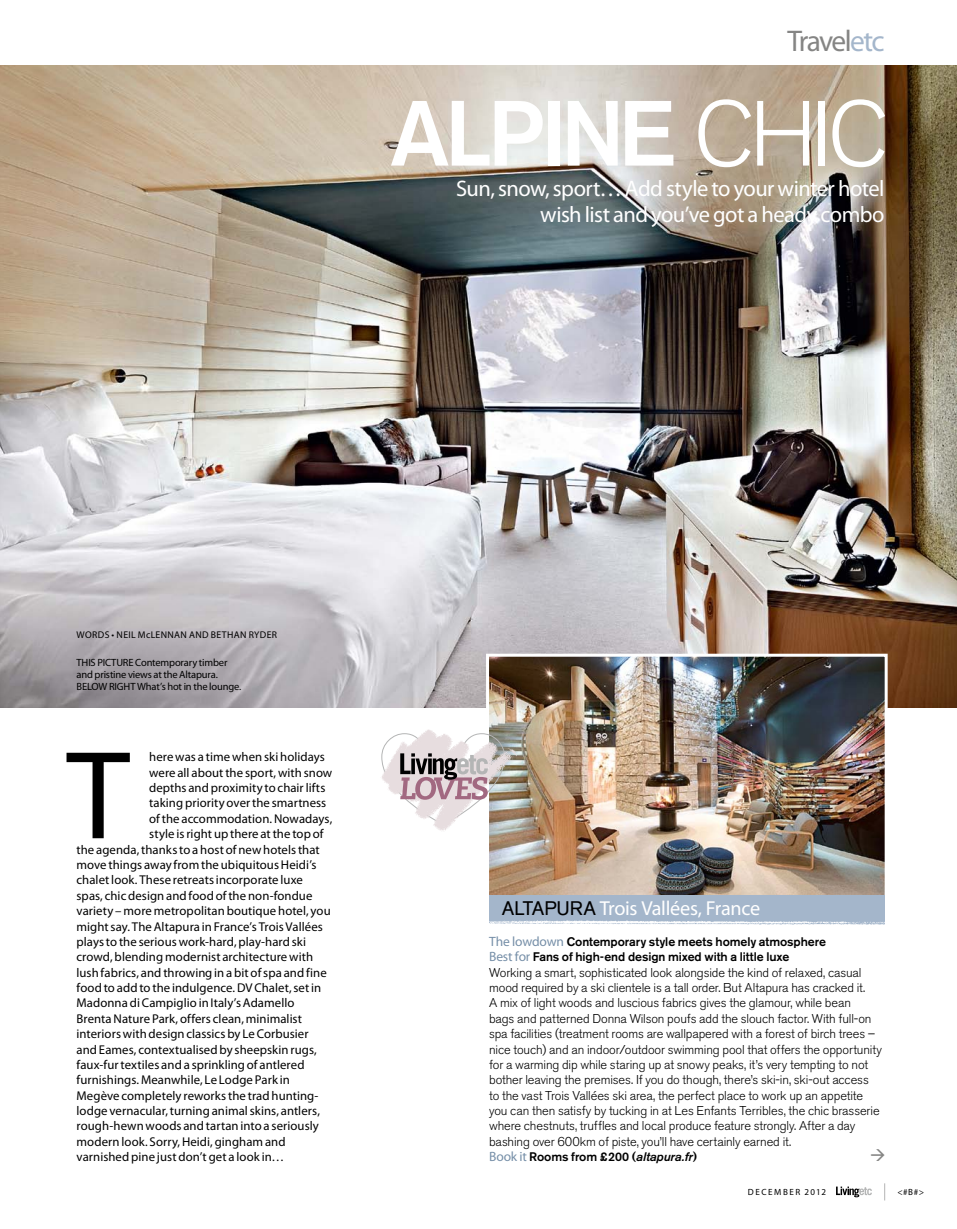
<style>
.page{position:relative;width:957px;height:1229px;background:#fff}
.page>*{position:absolute;margin:0;border:0;box-sizing:border-box;transform-origin:0 0}
.t1{font:126.75px "Myriad Pro";color:#000}
.t2{font:500 91.5px "Akzidenz Grotesk BE";letter-spacing:-.055em;color:#fff}
.t3{font:30px "Myriad Pro";letter-spacing:-.055em;color:#858584}
.t4{font:22.5px/25.5px "Myriad Pro";letter-spacing:-.025em;color:#fff;text-align:right}
.t5{font:20.25px "Myriad Pro";letter-spacing:-.02em;color:#fff}
.t6{font:12.75px "Myriad Pro";letter-spacing:.005em;color:#000}
.t7{font:300 12.75px/15.5px "Akzidenz Grotesk BE";letter-spacing:-.01em;color:#000}
.t8{font:500 12.3px/15.3px "Akzidenz Grotesk BE";letter-spacing:-.005em;color:#000}
.t9{font:10.5px/12px "Myriad Pro";letter-spacing:-.015em;color:#000}
.t10{font:9.75px "Myriad Pro";letter-spacing:.035em;color:#000}
.t11{font:9px "Myriad Pro";letter-spacing:.17em;color:#000}
.s1{color:#a4b6cb}
.s2{font-weight:300}
.s3{font-family:"Akzidenz Grotesk BE";font-size:19.5px;color:#000}
.s4{font-family:"Myriad Pro";font-weight:400;font-size:13.5px;color:#768fa8}
.s5{font-style:italic}
</style>
<div class="page">
<img style="left:0;top:66px;width:957px;height:641px">
<img style="left:490px;top:658px;width:393px;height:236px">
<div style="left:486px;top:654px;width:401px;height:246px;border:3px solid #fff"></div>
<svg style="left:884px;top:1183px;width:1px;height:17px"></svg>
<svg style="left:836px;top:1186px;width:36px;height:11px"></svg>
<img style="left:424px;top:724px;width:98px;height:113px">
<svg style="left:381px;top:733px;width:124px;height:93px"></svg>
<div style="left:489px;top:894px;width:395px;height:22px;background:#a4b6cb"></div>
<img style="left:489px;top:916px;width:395px;height:9px">
<h3 class="t3" style="left:787px;top:22px;width:99px">Travel<span class="s1">etc</span></h3>
<h2 class="t2" style="left:390px;top:77px;width:491px">alpine <span class="s2">cHIC</span></h2>
<h3 class="t4" style="left:456px;top:176px;width:430px">Sun, snow, sport… Add style to your winter hotel wish list and you’ve got a heady combo</h3>
<p class="t10" style="left:77px;top:628px;width:8px">words</p>
<p class="t10" style="left:112px;top:628px;width:11px">•neil</p>
<p class="t10" style="left:138px;top:628px;width:25px">McLennan</p>
<p class="t10" style="left:189px;top:628px;width:8px">and</p>
<p class="t10" style="left:211px;top:628px;width:7px">bethan</p>
<p class="t10" style="left:249px;top:628px;width:18px">ryder</p>
<p class="t9" style="left:77px;top:656px;width:166px">THIS PICTURE Contemporary timber and pristine views at the Altapura.<br>BELOW RIGHT What’s hot in the lounge.</p>
<h1 class="t1" style="left:67px;top:717px;width:65px">T</h1>
<p class="t6" style="left:149px;top:749px;width:177px">here was a time when ski holidays</p>
<p class="t6" style="left:149px;top:764px;width:185px">were all about the sport, with snow</p>
<p class="t6" style="left:149px;top:780px;width:178px">depths and proximity to chair lifts</p>
<p class="t6" style="left:149px;top:795px;width:179px">taking priority over the smartness</p>
<p class="t6" style="left:149px;top:811px;width:185px">of the accommodation. Nowadays,</p>
<p class="t6" style="left:149px;top:826px;width:176px">style is right up there at the top of</p>
<p class="t6" style="left:77px;top:841px;width:245px">the agenda, thanks to a host of new hotels that</p>
<p class="t6" style="left:77px;top:857px;width:242px">move things away from the ubiquitous Heidi’s</p>
<p class="t6" style="left:77px;top:872px;width:228px">chalet look. These retreats incorporate luxe</p>
<p class="t6" style="left:77px;top:888px;width:237px">spas, chic design and food of the non-fondue</p>
<p class="t6" style="left:77px;top:903px;width:256px">variety – more metropolitan boutique hotel, you</p>
<p class="t6" style="left:77px;top:918px;width:248px">might say. The Altapura in France’s Trois Vallées</p>
<p class="t6" style="left:77px;top:934px;width:231px">plays to the serious work-hard, play-hard ski</p>
<p class="t6" style="left:77px;top:949px;width:238px">crowd, blending modernist architecture with</p>
<p class="t6" style="left:77px;top:964px;width:252px">lush fabrics, and throwing in a bit of spa and fine</p>
<p class="t6" style="left:77px;top:980px;width:246px">food to add to the indulgence. DV Chalet, set in</p>
<p class="t6" style="left:77px;top:995px;width:219px">Madonna di Campiglio in Italy’s Adamello</p>
<p class="t6" style="left:77px;top:1011px;width:227px">Brenta Nature Park, offers clean, minimalist</p>
<p class="t6" style="left:77px;top:1026px;width:233px">interiors with design classics by Le Corbusier</p>
<p class="t6" style="left:77px;top:1041px;width:242px">and Eames, contextualised by sheepskin rugs,</p>
<p class="t6" style="left:77px;top:1057px;width:229px">faux-fur textiles and a sprinkling of antlered</p>
<p class="t6" style="left:77px;top:1072px;width:215px">furnishings. Meanwhile, Le Lodge Park in</p>
<p class="t6" style="left:77px;top:1087px;width:243px">Megève completely reworks the trad hunting-</p>
<p class="t6" style="left:77px;top:1103px;width:245px">lodge vernacular, turning animal skins, antlers,</p>
<p class="t6" style="left:77px;top:1118px;width:244px">rough-hewn woods and tartan into a seriously</p>
<p class="t6" style="left:77px;top:1134px;width:210px">modern look. Sorry, Heidi, gingham and</p>
<p class="t6" style="left:77px;top:1149px;width:209px">varnished pine just don’t get a look in…</p>
<h3 class="t5" style="left:502px;top:895px;width:260px"><span class="s3">ALTAPURA</span> Trois Vallées, France</h3>
<p class="t8" style="left:489px;top:934px;width:338px"><span class="s4">The lowdown</span> Contemporary style meets homely atmosphere<br><span class="s4">Best for</span> Fans of high-end design mixed with a little luxe</p>
<p class="t7" style="left:489px;top:965px;width:394px">Working a smart, sophisticated look alongside the kind of relaxed, casual mood required by a ski clientele is a tall order. But Altapura has cracked it.<br>A mix of light woods and luscious fabrics gives the glamour, while bean<br>bags and patterned Donna Wilson poufs add the slouch factor. With full-on spa facilities (treatment rooms are wallpapered with a forest of birch trees – nice touch) and an indoor/outdoor swimming pool that offers the opportunity for a warming dip while staring up at snowy peaks, it’s very tempting to not bother leaving the premises. If you do though, there’s ski-in, ski-out access to the vast Trois Vallées ski area, the perfect place to work up an appetite you can then satisfy by tucking in at Les Enfants Terribles, the chic brasserie where chestnuts, truffles and local produce feature strongly. After a day bashing over 600km of piste, you’ll have certainly earned it.</p>
<p class="t8" style="left:489px;top:1149px;width:210px"><span class="s4">Book it</span> Rooms from £200 (<span class="s5">altapura.fr</span>)</p>
<p class="t11" style="left:748px;top:1186px;width:80px">DECEMBER 2012</p>
<p class="t11" style="left:897px;top:1186px;width:28px">&lt;#B#&gt;</p>
</div>
